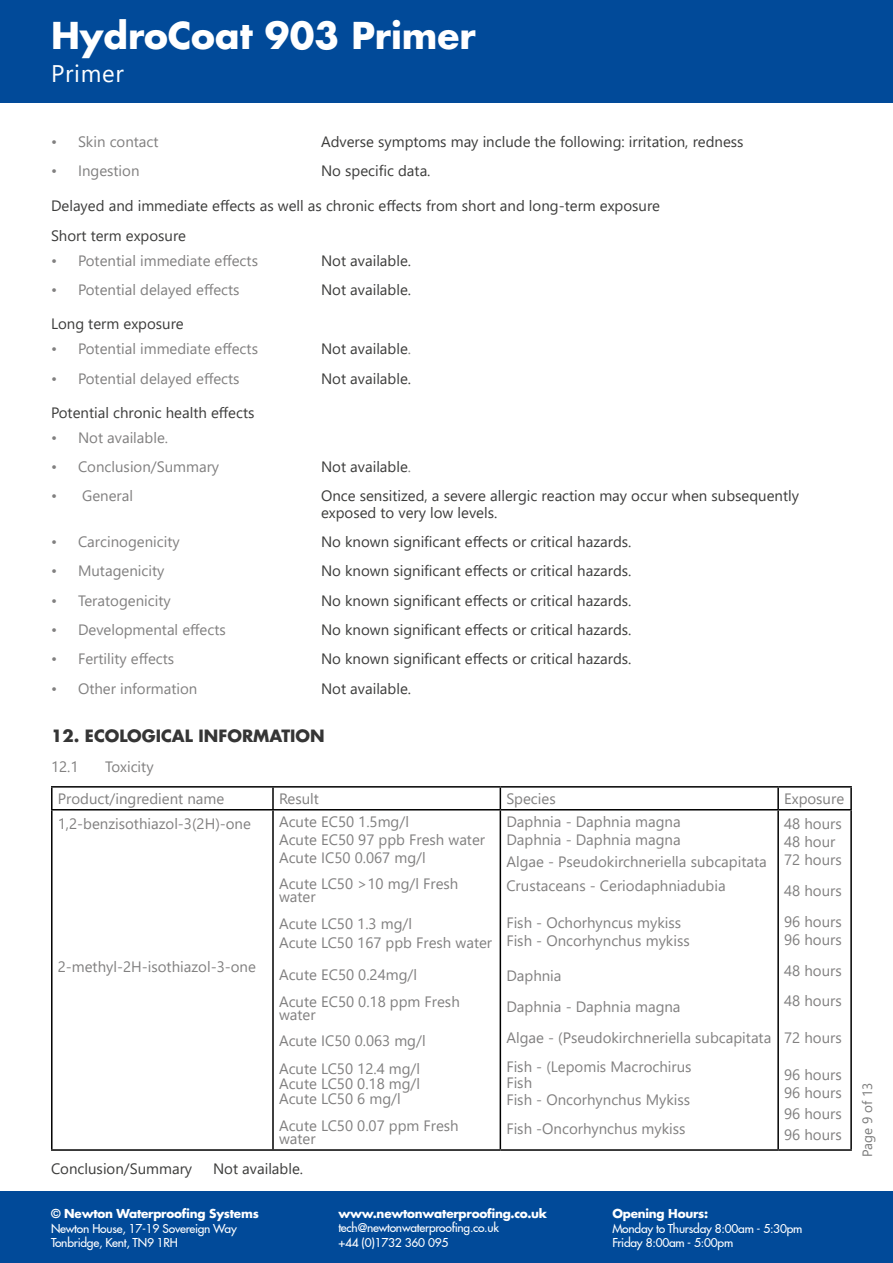
<style>
.page{position:relative;width:893px;height:1263px;background:#fff}
.page>*{position:absolute;margin:0;border:0;box-sizing:border-box;transform-origin:0 0}
.t1{font:700 36px "Futura LT Pro";color:#fff}
.t2{font:24px "Segoe UI";letter-spacing:.03em;color:#fff}
.t3{font:700 16.5px "Futura LT Pro";color:#353535}
.t4{font:15px/18px "Segoe UI";color:#818080}
.t5{font:15px/30.2px "Segoe UI";color:#3c3c3b}
.t6{font:13.5px "Segoe UI";color:#7b7b7b}
.t7{font:500 12px/14.4px "Futura LT Pro";letter-spacing:-.02em;color:#fff}
.t8{font:700 12px "Futura LT Pro";letter-spacing:-.02em;color:#fff}
.s1{color:#818080}
</style>
<div class="page">
<div style="left:0;top:0;width:893px;height:103px;background:#014a99"></div>
<div style="left:0;top:1191px;width:893px;height:72px;background:#014a99"></div>
<hr style="left:51px;top:786px;width:222px;height:1px;background:#000">
<hr style="left:51px;top:787px;width:2px;height:22px;background:#000">
<hr style="left:273px;top:786px;width:227px;height:1px;background:#000">
<hr style="left:272px;top:787px;width:2px;height:22px;background:#000">
<hr style="left:500px;top:786px;width:278px;height:1px;background:#000">
<svg style="left:500px;top:787px;width:1px;height:22px"></svg>
<hr style="left:778px;top:786px;width:74px;height:1px;background:#000">
<hr style="left:777px;top:787px;width:2px;height:22px;background:#000">
<hr style="left:850px;top:787px;width:2px;height:22px;background:#000">
<hr style="left:51px;top:809px;width:222px;height:1px;background:#000">
<hr style="left:51px;top:810px;width:2px;height:339px;background:#000">
<hr style="left:273px;top:809px;width:227px;height:1px;background:#000">
<hr style="left:272px;top:810px;width:2px;height:339px;background:#000">
<hr style="left:500px;top:809px;width:278px;height:1px;background:#000">
<hr style="left:500px;top:810px;width:1px;height:339px;background:#000">
<hr style="left:778px;top:809px;width:74px;height:1px;background:#000">
<hr style="left:777px;top:810px;width:2px;height:339px;background:#000">
<hr style="left:850px;top:810px;width:2px;height:339px;background:#000">
<hr style="left:51px;top:1149px;width:222px;height:2px;background:#000">
<hr style="left:273px;top:1149px;width:227px;height:2px;background:#000">
<hr style="left:500px;top:1149px;width:278px;height:2px;background:#000">
<hr style="left:778px;top:1149px;width:74px;height:2px;background:#000">
<h1 class="t1" style="left:51px;top:8px;width:426px">HydroCoat 903 Primer</h1>
<h2 class="t2" style="left:51px;top:51px;width:74px">Primer</h2>
<p class="t4" style="left:51px;top:131px;width:109px">• Skin contact</p>
<p class="t5" style="left:321px;top:125px;width:424px">Adverse symptoms may include the following: irritation, redness</p>
<p class="t4" style="left:51px;top:161px;width:90px">• Ingestion</p>
<p class="t5" style="left:321px;top:155px;width:111px">No specific data.</p>
<p class="t5" style="left:51px;top:189px;width:611px">Delayed and immediate effects as well as chronic effects from short and long-term exposure<br>Short term exposure</p>
<p class="t4" style="left:51px;top:250px;width:208px">• Potential immediate effects</p>
<p class="t5" style="left:321px;top:244px;width:92px">Not available.</p>
<p class="t4" style="left:51px;top:279px;width:190px">• Potential delayed effects</p>
<p class="t5" style="left:321px;top:273px;width:92px">Not available.</p>
<p class="t5" style="left:51px;top:308px;width:134px">Long term exposure</p>
<p class="t4" style="left:51px;top:339px;width:208px">• Potential immediate effects</p>
<p class="t5" style="left:321px;top:333px;width:92px">Not available<span class="s1">.</span></p>
<p class="t4" style="left:51px;top:368px;width:190px">• Potential delayed effects</p>
<p class="t5" style="left:321px;top:362px;width:92px">Not available.</p>
<p class="t5" style="left:51px;top:396px;width:205px">Potential chronic health effects</p>
<p class="t4" style="left:51px;top:427px;width:119px">• Not available.</p>
<p class="t4" style="left:51px;top:457px;width:170px">• Conclusion/Summary</p>
<p class="t5" style="left:321px;top:450px;width:92px">Not available<span class="s1">.</span></p>
<p class="t4" style="left:51px;top:486px;width:84px">• General</p>
<p class="t5" style="left:321px;top:487px;width:479px;line-height:16.5px">Once sensitized, a severe allergic reaction may occur when subsequently exposed to very low levels.</p>
<p class="t4" style="left:51px;top:532px;width:130px">• Carcinogenicity</p>
<p class="t5" style="left:321px;top:525px;width:312px">No known significant effects or critical hazards.</p>
<p class="t4" style="left:51px;top:561px;width:115px">• Mutagenicity</p>
<p class="t5" style="left:321px;top:555px;width:312px">No known significant effects or critical hazards.</p>
<p class="t4" style="left:51px;top:590px;width:121px">• Teratogenicity</p>
<p class="t5" style="left:321px;top:584px;width:312px">No known significant effects or critical hazards.</p>
<p class="t4" style="left:51px;top:619px;width:176px">• Developmental effects</p>
<p class="t5" style="left:321px;top:613px;width:312px">No known significant effects or critical hazards.</p>
<p class="t4" style="left:51px;top:649px;width:125px">• Fertility effects</p>
<p class="t5" style="left:321px;top:642px;width:312px">No known significant effects or critical hazards.</p>
<p class="t4" style="left:51px;top:678px;width:148px">• Other information</p>
<p class="t5" style="left:321px;top:672px;width:92px">Not available.</p>
<p class="t3" style="left:51px;top:723px;width:275px">12. ECOLOGICAL INFORMATION</p>
<p class="t4" style="left:51px;top:756px;width:29px">12.1</p>
<p class="t4" style="left:58px;top:749px;width:168px;line-height:32.1px;text-indent:47px">Toxicity<br>Product/ingredient name</p>
<p class="t4" style="left:279px;top:788px;width:41px">Result</p>
<p class="t4" style="left:506px;top:788px;width:51px">Species</p>
<p class="t4" style="left:784px;top:788px;width:62px">Exposure</p>
<p class="t4" style="left:58px;top:814px;width:195px">1,2-benzisothiazol-3(2H)-one</p>
<p class="t4" style="left:58px;top:956px;width:200px">2-methyl-2H-isothiazol-3-one</p>
<p class="t4" style="left:279px;top:811px;width:208px">Acute EC50 1.5mg/l<br>Acute EC50 97 ppb Fresh water<br>Acute IC50 0.067 mg/l</p>
<p class="t4" style="left:279px;top:875px;width:181px;line-height:13.5px">Acute LC50 &gt;10 mg/l Fresh water</p>
<p class="t4" style="left:279px;top:912px;width:215px;line-height:19.5px">Acute LC50 1.3 mg/l<br>Acute LC50 167 ppb Fresh water</p>
<p class="t4" style="left:279px;top:961px;width:182px;line-height:26.2px">Acute EC50 0.24mg/l<br>Acute EC50 0.18 ppm Fresh</p>
<p class="t4" style="left:279px;top:1000px;width:148px;line-height:26.2px">water<br>Acute IC50 0.063 mg/l</p>
<p class="t4" style="left:279px;top:1060px;width:143px;line-height:15px;text-align:justify">Acute LC50 12.4 mg/l Acute LC50 0.18 mg/l Acute LC50 6 mg/l</p>
<p class="t4" style="left:279px;top:1117px;width:181px;line-height:13.5px">Acute LC50 0.07 ppm Fresh water</p>
<p class="t5" style="left:51px;top:1152px;width:143px">Conclusion/Summary</p>
<p class="t5" style="left:213px;top:1152px;width:92px">Not available.</p>
<p class="t4" style="left:506px;top:811px;width:176px">Daphnia - Daphnia magna<br>Daphnia - Daphnia magna</p>
<p class="t4" style="left:506px;top:848px;width:262px;line-height:24px">Algae - Pseudokirchneriella subcapitata<br>Crustaceans - Ceriodaphniadubia</p>
<p class="t4" style="left:506px;top:912px;width:185px">Fish - Ochorhyncus mykiss<br>Fish - Oncorhynchus mykiss</p>
<p class="t4" style="left:506px;top:959px;width:266px;line-height:30.8px">Daphnia<br>Daphnia - Daphnia magna<br>Algae - (Pseudokirchneriella subcapitata</p>
<p class="t4" style="left:506px;top:1057px;width:187px;line-height:16.5px">Fish - (Lepomis Macrochirus<br>Fish<br>Fish - Oncorhynchus Mykiss</p>
<p class="t4" style="left:506px;top:1118px;width:181px">Fish -Oncorhynchus mykiss</p>
<p class="t4" style="left:784px;top:814px;width:59px">48 hours<br>48 hour<br>72 hours</p>
<p class="t4" style="left:784px;top:874px;width:59px;line-height:30.8px">48 hours<br>96 hours</p>
<p class="t4" style="left:784px;top:923px;width:59px;line-height:30.8px;text-align:justify">96 hours 48 hours 48 hours</p>
<p class="t4" style="left:784px;top:1027px;width:59px">72 hours</p>
<p class="t4" style="left:784px;top:1064px;width:59px">96 hours<br>96 hours</p>
<p class="t4" style="left:784px;top:1102px;width:59px;line-height:21px">96 hours<br>96 hours</p>
<p class="t8" style="left:51px;top:1204px;width:209px">© Newton Waterproofing Systems</p>
<p class="t7" style="left:51px;top:1220px;width:187px">Newton House, 17-19 Sovereign Way<br>Tonbridge, Kent, TN9 1RH</p>
<p class="t8" style="left:338px;top:1204px;width:210px">www.newtonwaterproofing.co.uk</p>
<p class="t7" style="left:338px;top:1220px;width:162px">tech@newtonwaterproofing.co.uk +44 (0)1732 360 095</p>
<p class="t8" style="left:612px;top:1204px;width:97px">Opening Hours:</p>
<p class="t7" style="left:612px;top:1220px;width:191px">Monday to Thursday 8:00am - 5:30pm<br>Friday 8:00am - 5:00pm</p>
<p class="t6" style="left:854px;top:1157px;width:76px;rotate:-90deg">Page 9 of 13</p>
</div>
